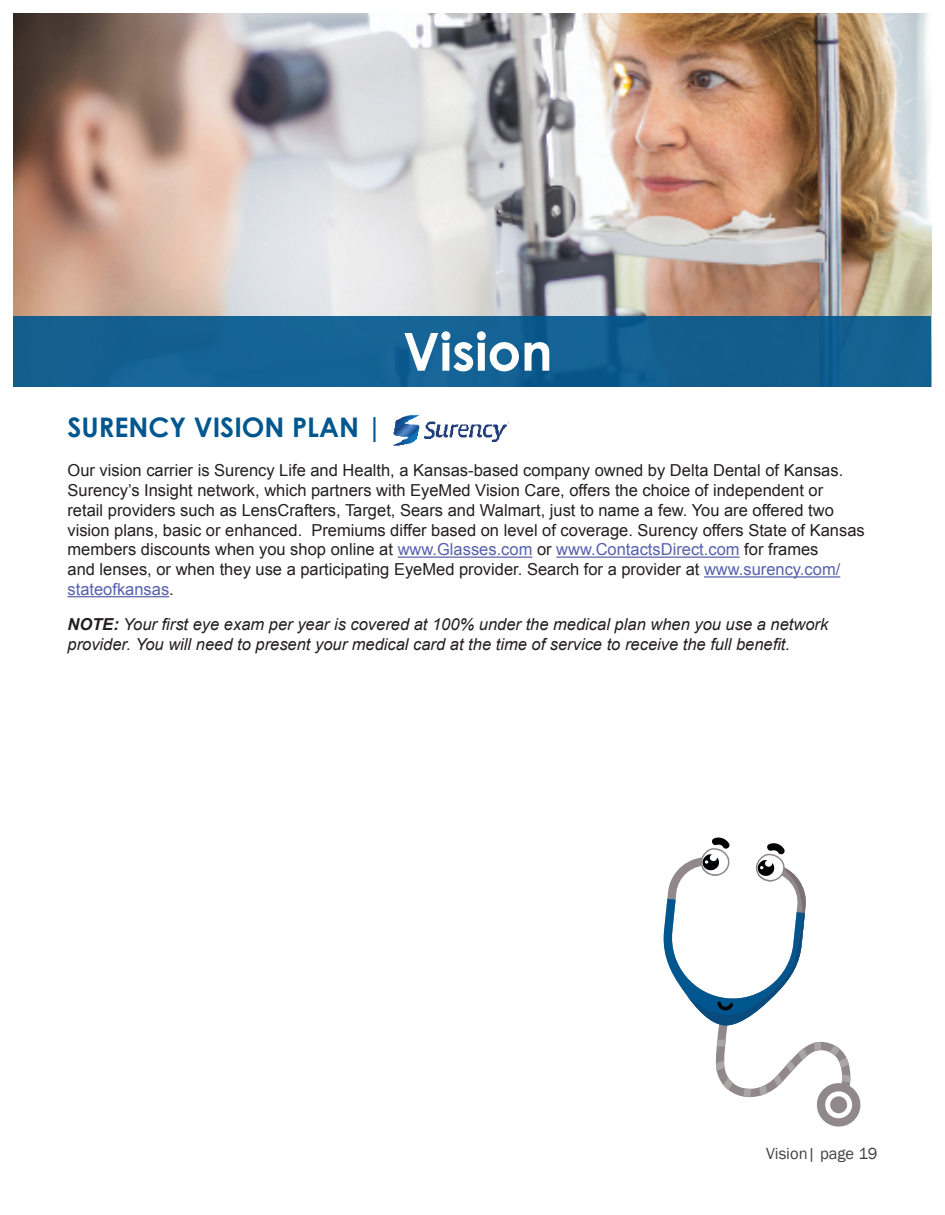
<style>
.page{position:relative;width:945px;height:1215px;background:#fff}
.page>*{position:absolute;margin:0;border:0;box-sizing:border-box;transform-origin:0 0}
.Titles{font:700 52.5px "Century Gothic";color:#fff}
.t1{font:700 27px "Century Gothic";color:#00578f}
.t2{font:16.5px/19.8px "Arial";color:#231f20}
.t3{font:italic 16.5px "Arial";color:#231f20}
.t4{font:16.5px "Franklin Gothic";color:#414143}
.s1{color:#5561ac}
.s2{font-weight:700}
</style>
<div class="page">
<img style="left:14px;top:14px;width:918px;height:302px">
<hr style="left:398px;top:557px;width:134px;height:1px;background:#5561ac">
<hr style="left:556px;top:557px;width:184px;height:1px;background:#5561ac">
<hr style="left:704px;top:576px;width:136px;height:2px;background:#5561ac">
<hr style="left:68px;top:596px;width:101px;height:1px;background:#5561ac">
<div style="left:14px;top:316px;width:918px;height:70px;background:#146191"></div>
<img style="left:393px;top:414px;width:117px;height:32px">
<svg style="left:663px;top:837px;width:198px;height:290px"></svg>
<p class="Titles" style="left:403px;top:312px;width:151px">Vision</p>
<p class="t1" style="left:68px;top:406px;width:317px">SURENCY VISION PLAN |</p>
<p class="t2" style="left:68px;top:461px;width:799px">Our vision carrier is Surency Life and Health, a Kansas-based company owned by Delta Dental of Kansas.<br>Surency’s Insight network, which partners with EyeMed Vision Care, offers the choice of independent or<br>retail providers such as LensCrafters, Target, Sears and Walmart, just to name a few. You are offered two vision plans, basic or enhanced. Premiums differ based on level of coverage. Surency offers State of Kansas members discounts when you shop online at <span class="s1">www.Glasses.com</span> or <span class="s1">www.ContactsDirect.com</span> for frames<br>and lenses, or when they use a participating EyeMed provider. Search for a provider at <span class="s1">www.surency.com/ stateofkansas</span>.</p>
<p class="t3" style="left:68px;top:614px;width:762px"><span class="s2">NOTE:</span> Your first eye exam per year is covered at 100% under the medical plan when you use a network</p>
<p class="t3" style="left:68px;top:634px;width:724px">provider. You will need to present your medical card at the time of service to receive the full benefit.</p>
<p class="t4" style="left:766px;top:1143px;width:113px">Vision| page 19</p>
</div>
